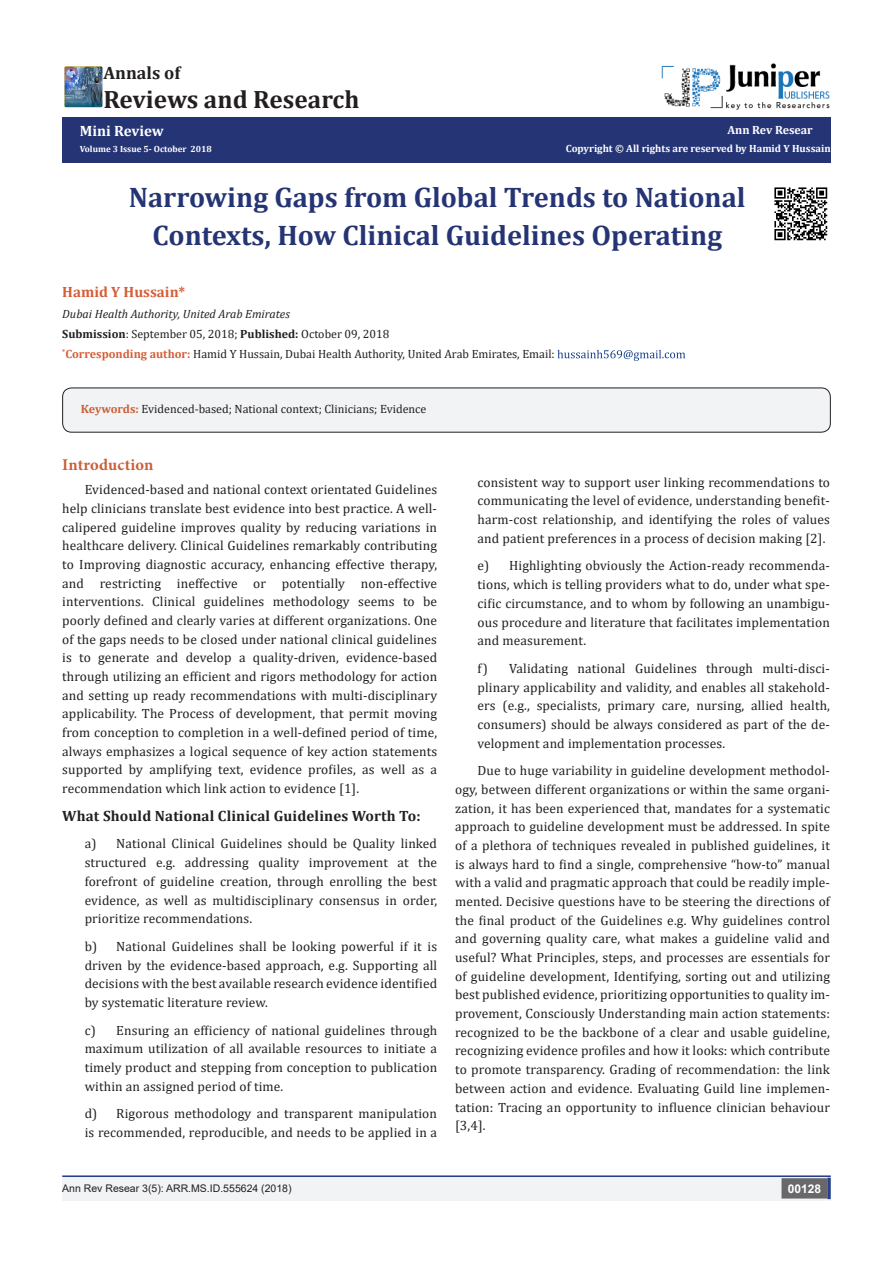
<style>
.page{position:relative;width:893px;height:1263px;background:#fff}
.page>*{position:absolute;margin:0;border:0;box-sizing:border-box;transform-origin:0 0}
.t1{font:700 28.35px/37.3px "Cambria";color:#253474;text-align:center}
.t2{font:700 25.2px "Cambria";color:#231f20}
.t3{font:700 18px "Cambria";color:#231f20}
.t4{font:700 16.5px "Minion Pro";letter-spacing:.005em;color:#ca5f37}
.Default{font:700 15px "Cambria";letter-spacing:.01em;color:#231f20}
.t5{font:700 15px "Cambria";color:#d55e37}
.t6{font:700 15px "Cambria";color:#fff}
.Default-2{font:13.5px/18.8px "Cambria";letter-spacing:.01em;color:#231f20;text-align:justify}
.t7{font:12px "Cambria";color:#231f20}
.t8{font:italic 12px "Cambria";color:#231f20}
.t9{font:700 12px "Cambria";color:#fff}
.t10{font:700 12px "Arial";color:#fff}
.t11{font:700 10.5px "Cambria";color:#fff}
.t12{font:10.5px "Arial";color:#231f20}
.t13{font:700 9px "Cambria";color:#fff}
.s1{font-weight:700}
.s2{font-weight:700;color:#d55e37}
.s3{font-weight:700;color:#ca5f37}
</style>
<div class="page">
<div style="left:62px;top:117px;width:768px;height:45px;background:#253474"></div>
<svg style="left:557px;top:350px;width:128px;height:11px"></svg>
<hr style="left:62px;top:1175px;width:769px;height:1px;background:#253f8e">
<div style="left:62px;top:1176px;width:441px;height:25px;background:#f2f3f4"></div>
<div style="left:503px;top:1176px;width:328px;height:25px;background:#f2f3f4"></div>
<div style="left:782px;top:1179px;width:45px;height:19px;background:#68676a"></div>
<div style="left:781px;top:1178px;width:46px;height:20px;border:2px solid #68676a"></div>
<svg style="left:827px;top:1178px;width:4px;height:21px"></svg>
<hr style="left:62px;top:1176px;width:769px;height:1px;background:#253f8e">
<img style="left:662px;top:63px;width:168px;height:47px">
<img style="left:64px;top:66px;width:38px;height:41px">
<div style="left:63px;top:388px;width:767px;height:44px;background:#f2f3f4;border-radius:9px"></div>
<div style="left:62px;top:388px;width:769px;height:45px;border:1px solid #231f20;border-radius:9px"></div>
<img style="left:774px;top:187px;width:54px;height:54px">
<p class="t3" style="left:103px;top:60px;width:79px">Annals of</p>
<p class="t2" style="left:103px;top:81px;width:258px">Reviews and Research</p>
<p class="t6" style="left:80px;top:120px;width:85px">Mini Review</p>
<p class="t13" style="left:80px;top:143px;width:134px">Volume 3 Issue 5- October 2018</p>
<p class="t9" style="left:727px;top:121px;width:87px">Ann Rev Resear</p>
<p class="t11" style="left:566px;top:141px;width:266px">Copyright © All rights are reserved by Hamid Y Hussain</p>
<p class="t1" style="left:129px;top:178px;width:618px">Narrowing Gaps from Global Trends to National<br>Contexts, How Clinical Guidelines Operating</p>
<p class="t5" style="left:62px;top:282px;width:124px">Hamid Y Hussain*</p>
<p class="t8" style="left:62px;top:305px;width:229px">Dubai Health Authority, United Arab Emirates</p>
<p class="t7" style="left:62px;top:327px;width:329px"><span class="s1">Submission</span>: September 05, 2018; <span class="s1">Published:</span> October 09, 2018</p>
<p class="t7" style="left:62px;top:347px;width:494px"><sup>*</sup><span class="s2">Corresponding author:</span> Hamid Y Hussain, Dubai Health Authority, United Arab Emirates, Email:</p>
<p class="t7" style="left:81px;top:402px;width:347px"><span class="s3">Keywords:</span> Evidenced-based; National context; Clinicians; Evidence</p>
<p class="t4" style="left:62px;top:453px;width:93px">Introduction</p>
<p class="Default-2" style="left:62px;top:480px;width:376px;text-indent:22px">Evidenced-based and national context orientated Guidelines help clinicians translate best evidence into best practice. A well&shy;calipered guideline improves quality by reducing variations in healthcare delivery. Clinical Guidelines remarkably contributing to Improving diagnostic accuracy, enhancing effective therapy, and restricting ineffective or potentially non-effective interventions. Clinical guidelines methodology seems to be poorly defined and clearly varies at different organizations. One of the gaps needs to be closed under national clinical guidelines is to generate and develop a quality-driven, evidence-based through utilizing an efficient and rigors methodology for action and setting up ready recommendations with multi-disciplinary applicability. The Process of development, that permit moving from conception to completion in a well-defined period of time, always emphasizes a logical sequence of key action statements supported by amplifying text, evidence profiles, as well as a recommendation which link action to evidence [1].</p>
<p class="Default" style="left:62px;top:805px;width:360px">What Should National Clinical Guidelines Worth To:</p>
<p class="Default-2" style="left:85px;top:834px;width:354px">a) National Clinical Guidelines should be Quality linked structured e.g. addressing quality improvement at the forefront of guideline creation, through enrolling the best evidence, as well as multidisciplinary consensus in order, prioritize recommendations.</p>
<p class="Default-2" style="left:85px;top:937px;width:354px">b) National Guidelines shall be looking powerful if it is driven by the evidence-based approach, e.g. Supporting all decisions with the best available research evidence identified by systematic literature review.</p>
<p class="Default-2" style="left:85px;top:1020px;width:354px">c) Ensuring an efficiency of national guidelines through maximum utilization of all available resources to initiate a timely product and stepping from conception to publication within an assigned period of time.</p>
<p class="Default-2" style="left:85px;top:1104px;width:354px">d) Rigorous methodology and transparent manipulation is recommended, reproducible, and needs to be applied in a</p>
<p class="Default-2" style="left:477px;top:473px;width:354px">consistent way to support user linking recommendations to communicating the level of evidence, understanding benefit&shy;harm-cost relationship, and identifying the roles of values and patient preferences in a process of decision making [2].</p>
<p class="Default-2" style="left:477px;top:556px;width:354px">e) Highlighting obviously the Action-ready recommenda&shy;tions, which is telling providers what to do, under what spe&shy;cific circumstance, and to whom by following an unambigu&shy;ous procedure and literature that facilitates implementation and measurement.</p>
<p class="Default-2" style="left:477px;top:659px;width:354px">f) Validating national Guidelines through multi-disci&shy;plinary applicability and validity, and enables all stakehold&shy;ers (e.g., specialists, primary care, nursing, allied health, consumers) should be always considered as part of the de&shy;velopment and implementation processes.</p>
<p class="Default-2" style="left:455px;top:761px;width:376px;text-indent:22px">Due to huge variability in guideline development methodol&shy;ogy, between different organizations or within the same organi&shy;zation, it has been experienced that, mandates for a systematic approach to guideline development must be addressed. In spite of a plethora of techniques revealed in published guidelines, it is always hard to find a single, comprehensive “how-to” manual with a valid and pragmatic approach that could be readily imple&shy;mented. Decisive questions have to be steering the directions of the final product of the Guidelines e.g. Why guidelines control and governing quality care, what makes a guideline valid and useful? What Principles, steps, and processes are essentials for of guideline development, Identifying, sorting out and utilizing best published evidence, prioritizing opportunities to quality im&shy;provement, Consciously Understanding main action statements: recognized to be the backbone of a clear and usable guideline, recognizing evidence profiles and how it looks: which contribute to promote transparency. Grading of recommendation: the link between action and evidence. Evaluating Guild line implemen&shy;tation: Tracing an opportunity to influence clinician behaviour [3,4].</p>
<p class="t12" style="left:62px;top:1181px;width:231px">Ann Rev Resear 3(5): ARR.MS.ID.555624 (2018)</p>
<p class="t10" style="left:788px;top:1180px;width:35px">00128</p>
</div>
